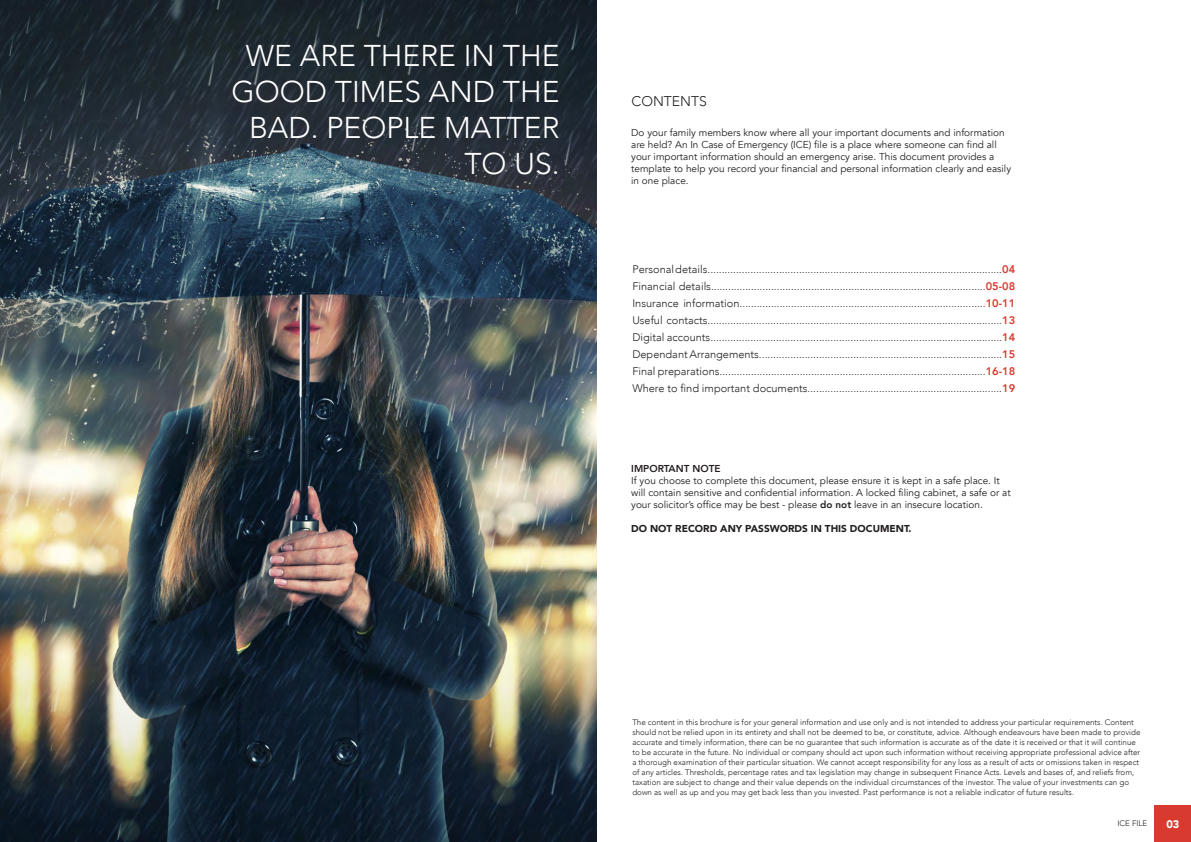
<style>
.page{position:relative;width:1191px;height:842px;background:#fff}
.page>*{position:absolute;margin:0;border:0;box-sizing:border-box;transform-origin:0 0}
.t1{font:300 30px/36px "Avenir";color:#fff;text-align:center}
.t2{font:300 14px "Avenir";color:#231f20}
.t3{font:300 11px "Avenir";color:#231f20}
.t4{font:900 11px "Avenir";color:#fff}
.t5{font:10px/12px "Avenir";color:#231f20}
.t6{font:900 10px "Avenir";color:#231f20}
.t7{font:300 8px/10px "Avenir";color:#231f20}
.s1{font-weight:800;color:#d93a2f}
.s2{font-weight:800}
</style>
<div class="page">
<img style="left:0;top:0;width:596px;height:842px">
<div style="left:1155px;top:806px;width:36px;height:36px;background:#d93a2f"></div>
<p class="t1" style="left:231px;top:38px;width:329px">WE ARE THERE IN THE<br>GOOD TIMES AND THE<br>BAD. PEOPLE MATTER</p>
<p class="t1" style="left:464px;top:146px;width:97px">TO US.</p>
<p class="t2" style="left:631px;top:93px;width:77px">CONTENTS</p>
<p class="t5" style="left:631px;top:126px;width:381px">Do your family members know where all your important documents and information are held? An In Case of Emergency (ICE) file is a place where someone can find all your important information should an emergency arise. This document provides a template to help you record your financial and personal information clearly and easily in one place.</p>
<p class="t3" style="left:632px;top:263px;width:384px">Personal details.......................................................................................................<span class="s1">04</span></p>
<p class="t3" style="left:632px;top:280px;width:384px">Financial details................................................................................................<span class="s1">05-08</span></p>
<p class="t3" style="left:632px;top:297px;width:384px">Insurance information......................................................................................<span class="s1">10-11</span></p>
<p class="t3" style="left:632px;top:314px;width:384px">Useful contacts.......................................................................................................<span class="s1">13</span></p>
<p class="t3" style="left:632px;top:331px;width:384px">Digital accounts......................................................................................................<span class="s1">14</span></p>
<p class="t3" style="left:632px;top:348px;width:384px">Dependant Arrangements.....................................................................................<span class="s1">15</span></p>
<p class="t3" style="left:632px;top:365px;width:384px">Final preparations.............................................................................................<span class="s1">16-18</span></p>
<p class="t3" style="left:632px;top:382px;width:384px">Where to find important documents....................................................................<span class="s1">19</span></p>
<p class="t5" style="left:631px;top:463px;width:381px"><span class="s2">IMPORTANT NOTE<br></span>If you choose to complete this document, please ensure it is kept in a safe place. It will contain sensitive and confidential information. A locked filing cabinet, a safe or at your solicitor’s office may be best - please <span class="s2">do not</span> leave in an insecure location.</p>
<p class="t6" style="left:631px;top:520px;width:282px">DO NOT RECORD ANY PASSWORDS IN THIS DOCUMENT.</p>
<p class="t7" style="left:632px;top:717px;width:509px">The content in this brochure is for your general information and use only and is not intended to address your particular requirements. Content should not be relied upon in its entirety and shall not be deemed to be, or constitute, advice. Although endeavours have been made to provide accurate and timely information, there can be no guarantee that such information is accurate as of the date it is received or that it will continue to be accurate in the future. No individual or company should act upon such information without receiving appropriate professional advice after a thorough examination of their particular situation. We cannot accept responsibility for any loss as a result of acts or omissions taken in respect of any articles. Thresholds, percentage rates and tax legislation may change in subsequent Finance Acts. Levels and bases of, and reliefs from, taxation are subject to change and their value depends on the individual circumstances of the investor. The value of your investments can go down as well as up and you may get back less than you invested. Past performance is not a reliable indicator of future results.</p>
<p class="t7" style="left:1117px;top:819px;width:31px">ICE FILE</p>
<p class="t4" style="left:1166px;top:815px;width:15px">03</p>
</div>
